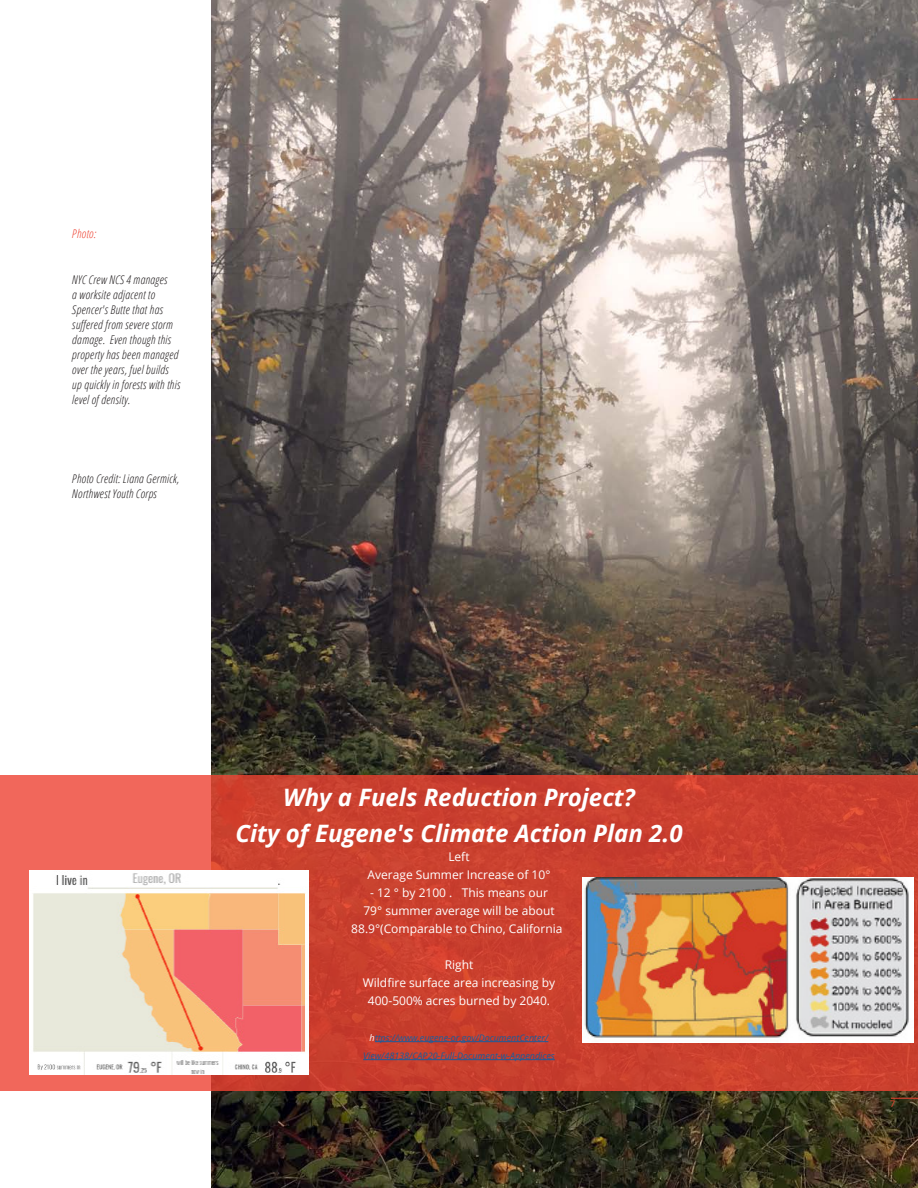
<style>
.page{position:relative;width:918px;height:1188px;background:#fff}
.page>*{position:absolute;margin:0;border:0;box-sizing:border-box;transform-origin:0 0}
.t1{font:italic 700 24px "Open Sans";color:#fff}
.Image_Caption{font:italic 300 condensed 12px/15px "Open Sans";letter-spacing:.02em;color:#231f20}
.Body_Text{font:12px/18px "Open Sans";color:#fff;text-align:center}
.Image_Caption-2{font:italic 300 condensed 12px "Open Sans";letter-spacing:.02em;color:#ee4232}
.Footer_Text{font:italic 9px/18px "Open Sans";color:#175d9e;text-align:center}
.t2{font:9px "Open Sans";color:#ee4232}
.s1{color:#fff}
</style>
<div class="page">
<img style="left:211px;top:0;width:707px;height:1188px">
<svg style="left:0;top:776px;width:918px;height:315px;background:#d04736"></svg>
<img style="left:29px;top:871px;width:279px;height:203px">
<img style="left:582px;top:877px;width:332px;height:165px">
<svg style="left:891px;top:99px;width:27px;height:1px"></svg>
<svg style="left:891px;top:1098px;width:27px;height:1px"></svg>
<hr style="left:375px;top:1041px;width:173px;height:1px;background:#175d9e">
<hr style="left:363px;top:1059px;width:192px;height:1px;background:#175d9e">
<p class="Image_Caption-2" style="left:72px;top:226px;width:26px">Photo:</p>
<p class="Image_Caption" style="left:72px;top:272px;width:110px">NYC Crew NCS 4 manages<br>a worksite adjacent to<br>Spencer's Butte that has suffered from severe storm damage. Even though this property has been managed over the years, fuel builds up quickly in forests with this level of density.</p>
<p class="Image_Caption" style="left:72px;top:470px;width:109px">Photo Credit: Liana Germick,<br>Northwest Youth Corps</p>
<p class="t1" style="left:283px;top:780px;width:353px">Why a Fuels Reduction Project?</p>
<p class="t1" style="left:235px;top:816px;width:449px">City of Eugene's Climate Action Plan 2.0</p>
<p class="Body_Text" style="left:448px;top:847px;width:23px">Left</p>
<p class="Body_Text" style="left:368px;top:865px;width:184px">Average Summer Increase of 10°</p>
<p class="Body_Text" style="left:351px;top:883px;width:213px">- 12 ° by 2100 . This means our<br>79° summer average will be about<br>88.9°(Comparable to Chino, California</p>
<p class="Body_Text" style="left:445px;top:955px;width:30px">Right</p>
<p class="Body_Text" style="left:363px;top:973px;width:194px">Wildfire surface area increasing by<br>400-500% acres burned by 2040.</p>
<p class="Footer_Text" style="left:363px;top:1028px;width:193px"><span class="s1">h</span>ttps://www.eugene-or.gov/DocumentCenter/<br>View/48138/CAP20-Full-Document-w-Appendices</p>
<p class="t2" style="left:890px;top:1097px;width:7px">7</p>
</div>
